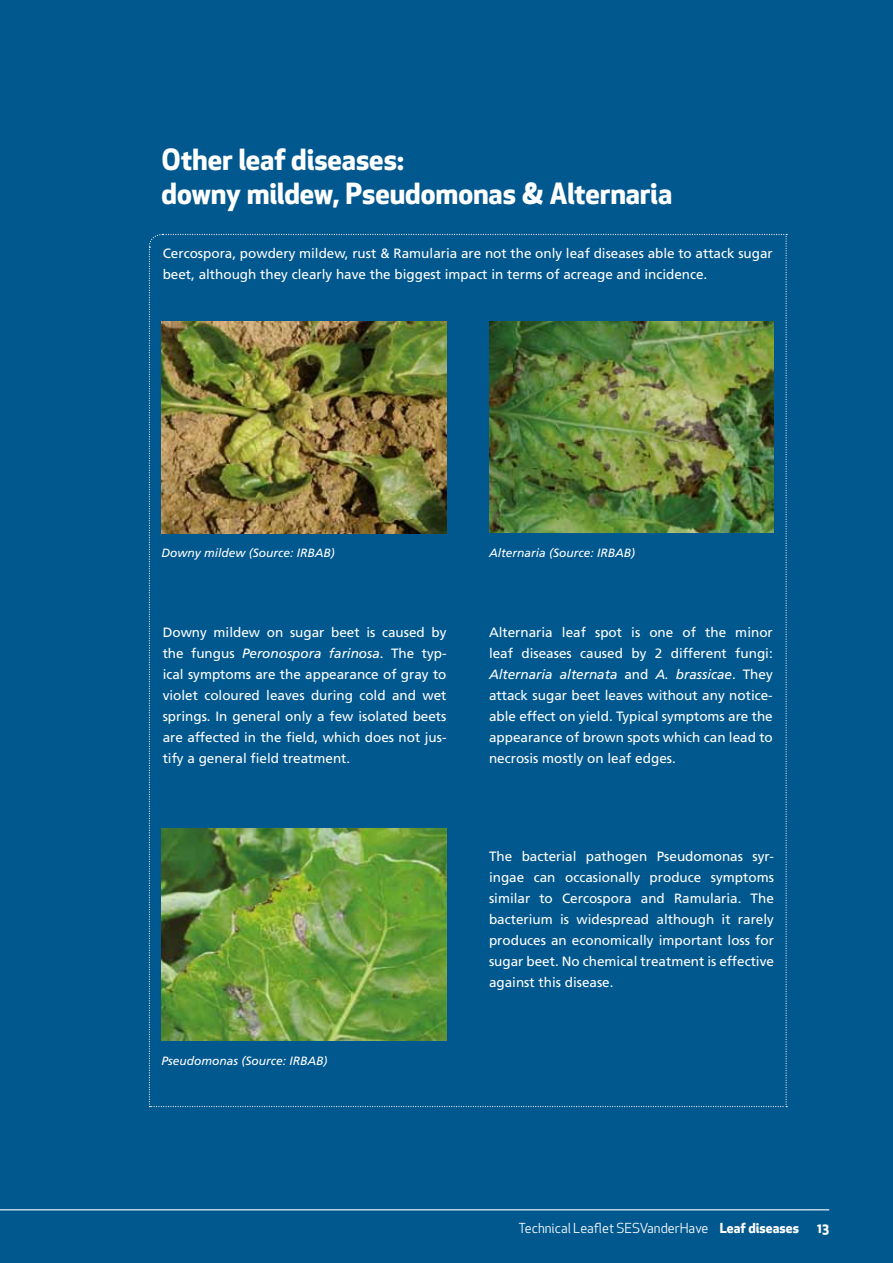
<style>
.page{position:relative;width:893px;height:1263px;background:#00588e}
.page>*{position:absolute;margin:0;border:0;box-sizing:border-box;transform-origin:0 0}
.t1{font:700 28.5px/34.2px "Apex New";letter-spacing:-.005em;color:#fff}
.t2{font:13.5px/21px "Frutiger";color:#fff;text-align:justify}
.t3{font:13.5px "Apex New";color:#fff}
.t4{font:700 13.5px "Apex New";color:#fff}
.t5{font:italic 12px "Frutiger";color:#fff}
.s1{font-style:italic}
.s2{font-weight:700}
</style>
<div class="page">
<hr style="left:0;top:1209px;width:829px;height:1px;background:#fff">
<svg style="left:148px;top:233px;width:639px;height:874px"></svg>
<img style="left:162px;top:321px;width:284px;height:213px">
<img style="left:489px;top:321px;width:285px;height:212px">
<img style="left:162px;top:828px;width:284px;height:213px">
<h1 class="t1" style="left:162px;top:141px;width:512px">Other leaf diseases:<br>downy mildew, Pseudomonas &amp; Alternaria</h1>
<p class="t2" style="left:163px;top:243px;width:612px">Cercospora, powdery mildew, rust &amp; Ramularia are not the only leaf diseases able to attack sugar beet, although they clearly have the biggest impact in terms of acreage and incidence.</p>
<p class="t5" style="left:162px;top:546px;width:175px">Downy mildew (Source: IRBAB)</p>
<p class="t5" style="left:489px;top:546px;width:148px">Alternaria (Source: IRBAB)</p>
<p class="t2" style="left:163px;top:621px;width:285px">Downy mildew on sugar beet is caused by the fungus <span class="s1">Peronospora farinosa</span>. The typ&shy;ical symptoms are the appearance of gray to violet coloured leaves during cold and wet springs. In general only a few isolated beets are affected in the field, which does not jus&shy;tify a general field treatment.</p>
<p class="t2" style="left:489px;top:621px;width:285px">Alternaria leaf spot is one of the minor leaf diseases caused by 2 different fungi:<br><span class="s1">Alternaria alternata</span> and <span class="s1">A. brassicae</span>. They attack sugar beet leaves without any notice&shy;able effect on yield. Typical symptoms are the appearance of brown spots which can lead to necrosis mostly on leaf edges.</p>
<p class="t5" style="left:162px;top:1054px;width:168px">Pseudomonas (Source: IRBAB)</p>
<p class="t2" style="left:489px;top:846px;width:286px">The bacterial pathogen Pseudomonas syr&shy;ingae can occasionally produce symptoms similar to Cercospora and Ramularia. The bacterium is widespread although it rarely produces an economically important loss for sugar beet. No chemical treatment is effective against this disease.</p>
<p class="t3" style="left:519px;top:1220px;width:282px">Technical Leaflet SESVanderHave <span class="s2">Leaf diseases</span></p>
<p class="t4" style="left:817px;top:1218px;width:14px">13</p>
</div>
